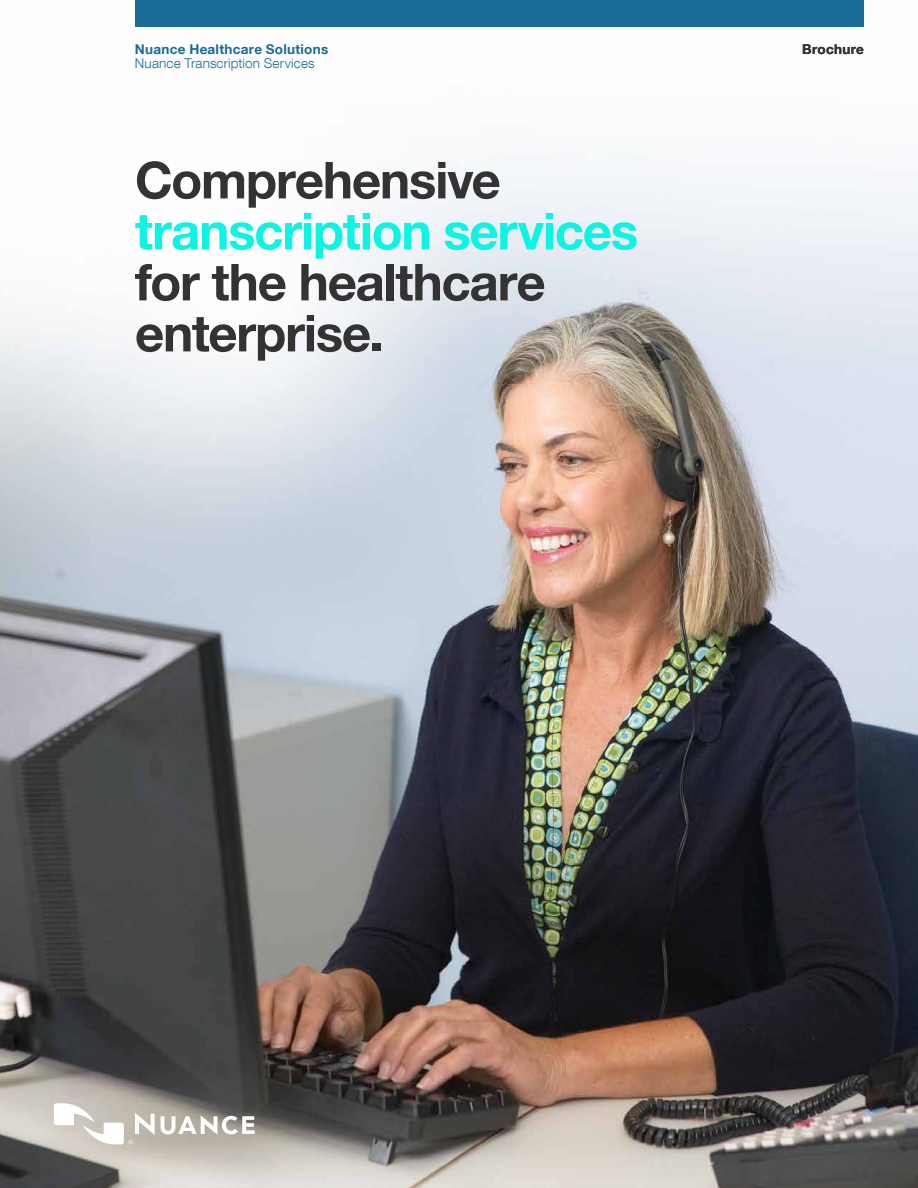
<style>
.page{position:relative;width:918px;height:1188px;background:#fff}
.page>*{position:absolute;margin:0;border:0;box-sizing:border-box;transform-origin:0 0}
.t1{font:700 51px/51px "Helvetica Neue LT Com";letter-spacing:-.025em;color:#333}
.t2{font:700 51px "Helvetica Neue LT Com";letter-spacing:-.025em;color:#0af5e3}
.t3{font:300 13.5px "Helvetica Neue LT Com";letter-spacing:.01em;color:#1a6b96}
.t4{font:700 13.5px "Helvetica Neue LT Com";letter-spacing:.02em;color:#1a6b96}
.t5{font:700 13.5px "Helvetica Neue LT Com";letter-spacing:.02em;color:#333}
</style>
<div class="page">
<img style="left:0;top:154px;width:918px;height:1034px">
<svg style="left:161px;top:1115px;width:94px;height:20px"></svg>
<svg style="left:54px;top:1103px;width:101px;height:41px"></svg>
<div style="left:135px;top:0;width:729px;height:27px;background:#1a6b96"></div>
<p class="t4" style="left:135px;top:41px;width:195px">Nuance Healthcare Solutions</p>
<p class="t5" style="left:802px;top:41px;width:63px">Brochure</p>
<p class="t3" style="left:135px;top:55px;width:181px">Nuance Transcription Services</p>
<p class="t1" style="left:135px;top:153px;width:367px">Comprehensive</p>
<p class="t2" style="left:135px;top:199px;width:505px">transcription services</p>
<p class="t1" style="left:135px;top:255px;width:412px">for the healthcare enterprise.</p>
</div>
